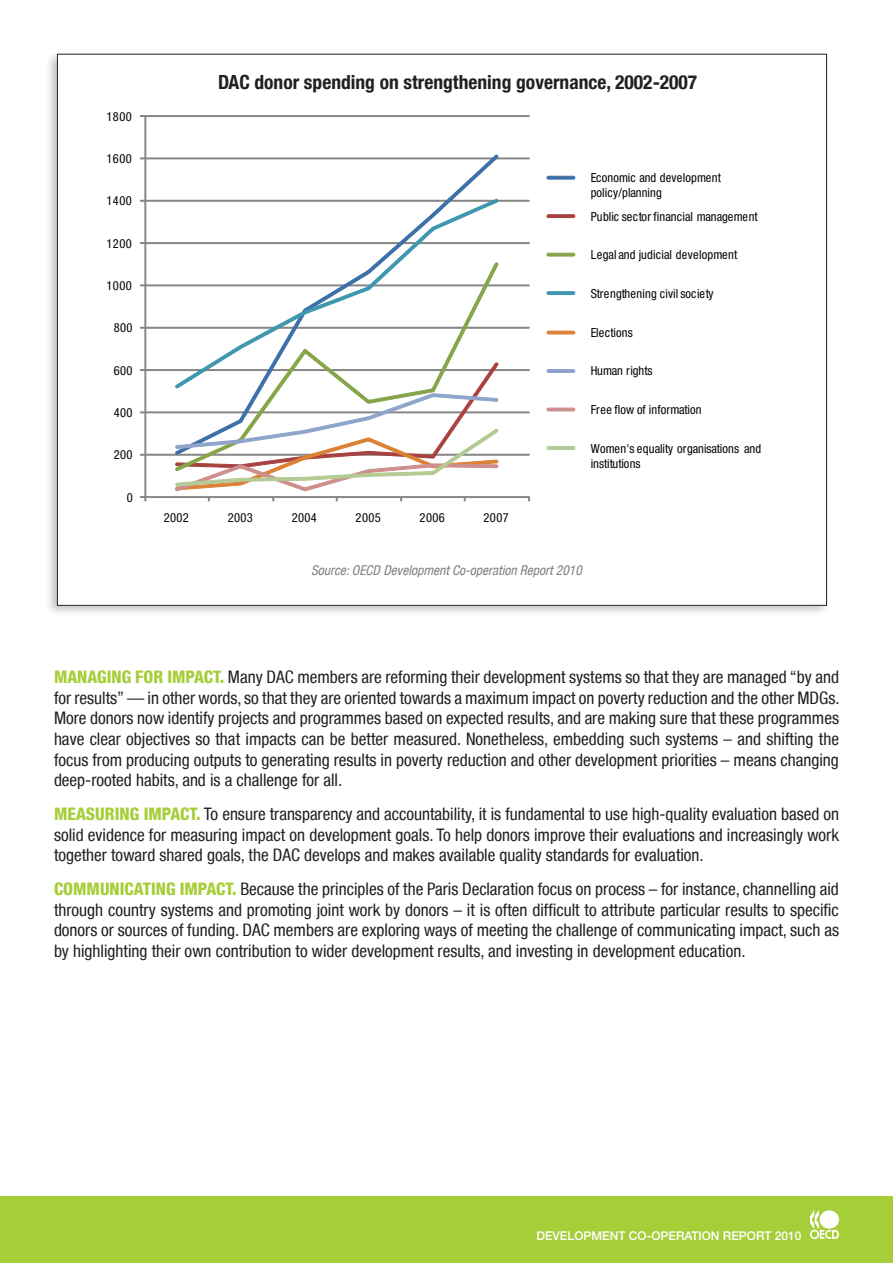
<style>
.page{position:relative;width:893px;height:1263px;background:#fff}
.page>*{position:absolute;margin:0;border:0;box-sizing:border-box;transform-origin:0 0}
.body_copy{font:700 condensed 19.5px "Helvetica Neue LT";color:#231f20}
.body_copy-2{font:condensed 17.25px/20.7px "Helvetica Neue LT";color:#231f20;text-align:justify}
.body_copy-3{font:italic condensed 13.5px "Helvetica Neue LT";color:#808285}
.t1{font:condensed 12.45px/15.5px "Helvetica Neue LT";letter-spacing:.015em;color:#050504}
.t2{font:condensed 12.45px "Helvetica Neue LT";letter-spacing:-.005em;color:#050504}
.t3{font:500 12px "Helvetica Neue LT";color:#fff}
.s1{font-weight:800;color:#a6ce39}
</style>
<div class="page">
<div style="left:0;top:1196px;width:893px;height:67px;background:#a6ce39"></div>
<svg style="left:810px;top:1210px;width:29px;height:29px"></svg>
<div style="left:820px;top:1210px;width:19px;height:19px;background:#fff;border-radius:50%"></div>
<div style="left:44px;top:50px;width:786px;height:568px;background:#231f20;opacity:.25"></div>
<div style="left:57px;top:54px;width:770px;height:551px;background:#fff"></div>
<div style="left:145px;top:115px;width:385px;height:2px;border:1px solid #878686"></div>
<div style="left:145px;top:157px;width:385px;height:2px;border:1px solid #878686"></div>
<div style="left:145px;top:200px;width:385px;height:2px;border:1px solid #878686"></div>
<div style="left:145px;top:242px;width:385px;height:2px;border:1px solid #878686"></div>
<div style="left:145px;top:284px;width:385px;height:2px;border:1px solid #878686"></div>
<div style="left:145px;top:327px;width:385px;height:2px;border:1px solid #878686"></div>
<div style="left:145px;top:369px;width:385px;height:2px;border:1px solid #878686"></div>
<div style="left:145px;top:411px;width:385px;height:2px;border:1px solid #878686"></div>
<div style="left:145px;top:454px;width:385px;height:2px;border:1px solid #878686"></div>
<div style="left:144px;top:116px;width:2px;height:381px;border:1px solid #878686"></div>
<svg style="left:140px;top:115px;width:6px;height:2px"></svg>
<svg style="left:140px;top:157px;width:6px;height:2px"></svg>
<svg style="left:140px;top:200px;width:6px;height:2px"></svg>
<svg style="left:140px;top:242px;width:6px;height:2px"></svg>
<svg style="left:140px;top:284px;width:6px;height:2px"></svg>
<svg style="left:140px;top:327px;width:6px;height:2px"></svg>
<svg style="left:140px;top:369px;width:6px;height:2px"></svg>
<svg style="left:140px;top:411px;width:6px;height:2px"></svg>
<svg style="left:140px;top:454px;width:6px;height:2px"></svg>
<div style="left:145px;top:496px;width:385px;height:2px;border:1px solid #878686"></div>
<svg style="left:140px;top:496px;width:6px;height:5px"></svg>
<svg style="left:174px;top:154px;width:325px;height:302px"></svg>
<svg style="left:174px;top:198px;width:324px;height:191px"></svg>
<svg style="left:175px;top:363px;width:324px;height:138px"></svg>
<div style="left:546px;top:176px;width:29px;height:4px;border:1px solid #3b70a8"></div>
<div style="left:546px;top:214px;width:29px;height:4px;border:1px solid #a84240"></div>
<div style="left:546px;top:253px;width:29px;height:4px;border:1px solid #86a549"></div>
<div style="left:546px;top:291px;width:29px;height:4px;border:1px solid #3e97ae"></div>
<div style="left:546px;top:331px;width:29px;height:3px;border:1px solid #db8237"></div>
<div style="left:546px;top:369px;width:29px;height:4px;border:1px solid #8ea4ca"></div>
<div style="left:546px;top:408px;width:29px;height:3px;border:1px solid #cd8f8e"></div>
<div style="left:546px;top:446px;width:29px;height:4px;border:1px solid #b3ca92"></div>
<p class="t1" style="left:107px;top:109px;width:27px">1800</p>
<p class="t1" style="left:107px;top:151px;width:27px">1600</p>
<p class="t1" style="left:107px;top:193px;width:27px">1400</p>
<p class="t1" style="left:107px;top:236px;width:27px">1200</p>
<p class="t1" style="left:107px;top:278px;width:27px">1000</p>
<p class="t1" style="left:114px;top:320px;width:20px">800</p>
<p class="t1" style="left:114px;top:362px;width:20px">600</p>
<p class="t1" style="left:114px;top:405px;width:20px">400</p>
<p class="t1" style="left:114px;top:447px;width:20px">200</p>
<p class="t1" style="left:127px;top:489px;width:8px">0</p>
<p class="body_copy" style="left:218px;top:70px;width:481px">DAC donor spending on strengthening governance, 2002-2007</p>
<p class="t1" style="left:591px;top:170px;width:132px">Economic and development policy/planning</p>
<p class="t1" style="left:591px;top:208px;width:169px">Public sector financial management</p>
<p class="t1" style="left:591px;top:247px;width:148px">Legal and judicial development</p>
<p class="t1" style="left:591px;top:286px;width:124px">Strengthening civil society</p>
<p class="t1" style="left:591px;top:324px;width:44px">Elections</p>
<p class="t2" style="left:591px;top:364px;width:63px">Human rights</p>
<p class="t1" style="left:591px;top:402px;width:112px">Free flow of information</p>
<p class="t1" style="left:591px;top:440px;width:172px">Women's equality organisations and institutions</p>
<p class="t1" style="left:164px;top:510px;width:27px">2002</p>
<p class="t1" style="left:228px;top:510px;width:27px">2003</p>
<p class="t1" style="left:292px;top:510px;width:27px">2004</p>
<p class="t1" style="left:356px;top:510px;width:27px">2005</p>
<p class="t1" style="left:420px;top:510px;width:27px">2006</p>
<p class="t1" style="left:484px;top:510px;width:27px">2007</p>
<p class="body_copy-3" style="left:311px;top:562px;width:272px">Source: OECD Development Co-operation Report 2010</p>
<p class="body_copy-2" style="left:54px;top:666px;width:787px"><span class="s1">MANAGING FOR IMPACT.</span> Many DAC members are reforming their development systems so that they are managed “by and for results” — in other words, so that they are oriented towards a maximum impact on poverty reduction and the other MDGs.<br>More donors now identify projects and programmes based on expected results, and are making sure that these programmes have clear objectives so that impacts can be better measured. Nonetheless, embedding such systems – and shifting the focus from producing outputs to generating results in poverty reduction and other development priorities – means changing deep-rooted habits, and is a challenge for all.</p>
<p class="body_copy-2" style="left:54px;top:803px;width:786px"><span class="s1">MEASURING IMPACT.</span> To ensure transparency and accountability, it is fundamental to use high-quality evaluation based on solid evidence for measuring impact on development goals. To help donors improve their evaluations and increasingly work together toward shared goals, the DAC develops and makes available quality standards for evaluation.</p>
<p class="body_copy-2" style="left:54px;top:878px;width:786px"><span class="s1">COMMUNICATING IMPACT.</span> Because the principles of the Paris Declaration focus on process – for instance, channelling aid through country systems and promoting joint work by donors – it is often difficult to attribute particular results to specific donors or sources of funding. DAC members are exploring ways of meeting the challenge of communicating impact, such as by highlighting their own contribution to wider development results, and investing in development education.</p>
<p class="t3" style="left:536px;top:1228px;width:267px">DEVELOPMENT CO-OPERATION REPORT 2010</p>
</div>
